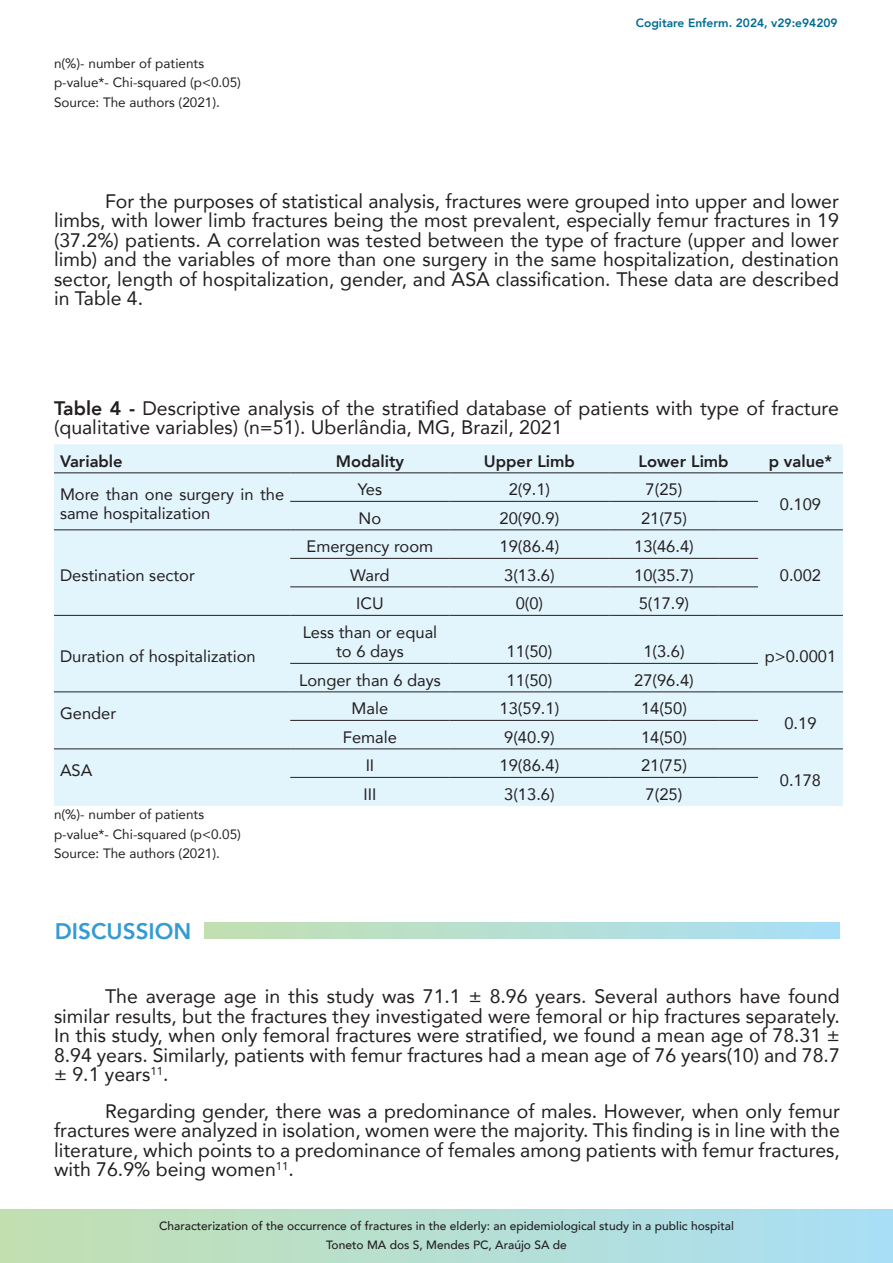
<style>
.page{position:relative;width:893px;height:1263px;background:#fff}
.page>*{position:absolute;margin:0;border:0;box-sizing:border-box;transform-origin:0 0}
.t1{font:800 22.5px "Avenir";color:#349bd3}
.t2{font:19.5px/19.5px "Avenir";color:#231f20;text-align:justify}
.t3{font:16.5px/19.5px "Avenir";color:#231f20}
.t4{font:800 16.5px "Avenir";color:#231f20}
.t5{font:13.5px "Avenir";color:#231f20}
.t6{font:500 12px/18.6px "Avenir";color:#231f20;text-align:center}
.t7{font:800 12px "Avenir";color:#006c95}
.s1{font-weight:800}
</style>
<div class="page">
<svg style="left:0;top:1209px;width:893px;height:54px;background:#b6dfd2"></svg>
<div style="left:54px;top:444px;width:789px;height:362px;background:#e2f4fc"></div>
<hr style="left:54px;top:472px;width:236px;height:1px;background:#231f20">
<hr style="left:290px;top:472px;width:160px;height:1px;background:#231f20">
<hr style="left:450px;top:472px;width:159px;height:1px;background:#231f20">
<hr style="left:609px;top:472px;width:110px;height:1px;background:#231f20">
<hr style="left:719px;top:472px;width:39px;height:1px;background:#231f20">
<hr style="left:758px;top:472px;width:85px;height:1px;background:#231f20">
<hr style="left:290px;top:501px;width:160px;height:1px;background:#231f20">
<hr style="left:450px;top:501px;width:159px;height:1px;background:#231f20">
<hr style="left:609px;top:501px;width:110px;height:1px;background:#231f20">
<hr style="left:719px;top:501px;width:39px;height:1px;background:#231f20">
<hr style="left:54px;top:529px;width:236px;height:1px;background:#231f20">
<hr style="left:290px;top:529px;width:160px;height:1px;background:#231f20">
<hr style="left:450px;top:529px;width:159px;height:1px;background:#231f20">
<hr style="left:609px;top:529px;width:110px;height:1px;background:#231f20">
<hr style="left:719px;top:529px;width:39px;height:1px;background:#231f20">
<hr style="left:758px;top:529px;width:85px;height:1px;background:#231f20">
<hr style="left:290px;top:558px;width:160px;height:1px;background:#231f20">
<hr style="left:450px;top:558px;width:159px;height:1px;background:#231f20">
<hr style="left:609px;top:558px;width:110px;height:1px;background:#231f20">
<hr style="left:719px;top:558px;width:39px;height:1px;background:#231f20">
<hr style="left:290px;top:586px;width:160px;height:1px;background:#231f20">
<hr style="left:450px;top:586px;width:159px;height:1px;background:#231f20">
<hr style="left:609px;top:586px;width:110px;height:1px;background:#231f20">
<hr style="left:719px;top:586px;width:39px;height:1px;background:#231f20">
<hr style="left:54px;top:615px;width:236px;height:1px;background:#231f20">
<hr style="left:290px;top:615px;width:160px;height:1px;background:#231f20">
<hr style="left:450px;top:615px;width:159px;height:1px;background:#231f20">
<hr style="left:609px;top:615px;width:110px;height:1px;background:#231f20">
<hr style="left:719px;top:615px;width:39px;height:1px;background:#231f20">
<hr style="left:758px;top:615px;width:85px;height:1px;background:#231f20">
<hr style="left:290px;top:663px;width:160px;height:1px;background:#231f20">
<hr style="left:450px;top:663px;width:159px;height:1px;background:#231f20">
<hr style="left:609px;top:663px;width:110px;height:1px;background:#231f20">
<hr style="left:719px;top:663px;width:39px;height:1px;background:#231f20">
<hr style="left:54px;top:691px;width:236px;height:1px;background:#231f20">
<hr style="left:290px;top:691px;width:160px;height:1px;background:#231f20">
<hr style="left:450px;top:691px;width:159px;height:1px;background:#231f20">
<hr style="left:609px;top:691px;width:110px;height:1px;background:#231f20">
<hr style="left:719px;top:691px;width:39px;height:1px;background:#231f20">
<hr style="left:758px;top:691px;width:85px;height:1px;background:#231f20">
<hr style="left:290px;top:720px;width:160px;height:1px;background:#231f20">
<hr style="left:450px;top:720px;width:159px;height:1px;background:#231f20">
<hr style="left:609px;top:720px;width:110px;height:1px;background:#231f20">
<hr style="left:719px;top:720px;width:39px;height:1px;background:#231f20">
<hr style="left:54px;top:748px;width:236px;height:1px;background:#231f20">
<hr style="left:290px;top:748px;width:160px;height:1px;background:#231f20">
<hr style="left:450px;top:748px;width:159px;height:1px;background:#231f20">
<hr style="left:609px;top:748px;width:110px;height:1px;background:#231f20">
<hr style="left:719px;top:748px;width:39px;height:1px;background:#231f20">
<hr style="left:758px;top:748px;width:85px;height:1px;background:#231f20">
<hr style="left:290px;top:777px;width:160px;height:1px;background:#231f20">
<hr style="left:450px;top:777px;width:159px;height:1px;background:#231f20">
<hr style="left:609px;top:777px;width:110px;height:1px;background:#231f20">
<hr style="left:719px;top:777px;width:39px;height:1px;background:#231f20">
<div style="left:205px;top:922px;width:635px;height:17px;background:linear-gradient(to right,#c3dfb0,#a9dff7)"></div>
<p class="t5" style="left:54px;top:52px;width:152px">n(%)- number of patients</p>
<p class="t5" style="left:54px;top:71px;width:189px">p-value*- Chi-squared (p&lt;0.05)</p>
<p class="t5" style="left:54px;top:91px;width:167px">Source: The authors (2021).</p>
<p class="t7" style="left:636px;top:12px;width:203px">Cogitare Enferm. 2024, v29:e94209</p>
<p class="t2" style="left:54px;top:190px;width:786px;text-indent:51px">For the purposes of statistical analysis, fractures were grouped into upper and lower limbs, with lower limb fractures being the most prevalent, especially femur fractures in 19 (37.2%) patients. A correlation was tested between the type of fracture (upper and lower limb) and the variables of more than one surgery in the same hospitalization, destination sector, length of hospitalization, gender, and ASA classification. These data are described in Table 4.</p>
<p class="t2" style="left:54px;top:397px;width:786px"><span class="s1">Table 4 -</span> Descriptive analysis of the stratified database of patients with type of fracture (qualitative variables) (n=51). Uberlândia, MG, Brazil, 2021</p>
<p class="t4" style="left:60px;top:446px;width:64px">Variable</p>
<p class="t4" style="left:336px;top:446px;width:70px">Modality</p>
<p class="t4" style="left:484px;top:446px;width:93px">Upper Limb</p>
<p class="t4" style="left:639px;top:446px;width:92px">Lower Limb</p>
<p class="t4" style="left:769px;top:446px;width:65px">p value*</p>
<p class="t3" style="left:60px;top:484px;width:226px">More than one surgery in the same hospitalization</p>
<p class="t3" style="left:358px;top:479px;width:26px">Yes</p>
<p class="t3" style="left:509px;top:479px;width:43px">2(9.1)</p>
<p class="t3" style="left:646px;top:479px;width:38px">7(25)</p>
<p class="t3" style="left:780px;top:494px;width:43px">0.109</p>
<p class="t3" style="left:359px;top:508px;width:24px">No</p>
<p class="t3" style="left:500px;top:508px;width:61px">20(90.9)</p>
<p class="t3" style="left:641px;top:508px;width:47px">21(75)</p>
<p class="t3" style="left:60px;top:565px;width:136px">Destination sector</p>
<p class="t3" style="left:60px;top:646px;width:197px">Duration of hospitalization</p>
<p class="t3" style="left:307px;top:536px;width:128px">Emergency room</p>
<p class="t3" style="left:500px;top:536px;width:61px">19(86.4)</p>
<p class="t3" style="left:634px;top:536px;width:61px">13(46.4)</p>
<p class="t3" style="left:350px;top:565px;width:41px">Ward</p>
<p class="t3" style="left:504px;top:565px;width:52px">3(13.6)</p>
<p class="t3" style="left:634px;top:565px;width:61px">10(35.7)</p>
<p class="t3" style="left:780px;top:565px;width:43px">0.002</p>
<p class="t3" style="left:356px;top:593px;width:29px">ICU</p>
<p class="t3" style="left:516px;top:593px;width:29px">0(0)</p>
<p class="t3" style="left:639px;top:593px;width:52px">5(17.9)</p>
<p class="t3" style="left:303px;top:622px;width:136px;text-align:center">Less than or equal to 6 days</p>
<p class="t3" style="left:506px;top:641px;width:47px">11(50)</p>
<p class="t3" style="left:643px;top:641px;width:43px">1(3.6)</p>
<p class="t3" style="left:765px;top:646px;width:73px">p&gt;0.0001</p>
<p class="t3" style="left:299px;top:670px;width:143px">Longer than 6 days</p>
<p class="t3" style="left:506px;top:670px;width:47px">11(50)</p>
<p class="t3" style="left:634px;top:670px;width:61px">27(96.4)</p>
<p class="t3" style="left:60px;top:703px;width:58px">Gender</p>
<p class="t3" style="left:352px;top:698px;width:38px">Male</p>
<p class="t3" style="left:500px;top:698px;width:61px">13(59.1)</p>
<p class="t3" style="left:641px;top:698px;width:47px">14(50)</p>
<p class="t3" style="left:343px;top:727px;width:56px">Female</p>
<p class="t3" style="left:504px;top:727px;width:52px">9(40.9)</p>
<p class="t3" style="left:641px;top:727px;width:47px">14(50)</p>
<p class="t3" style="left:60px;top:760px;width:34px">ASA</p>
<p class="t3" style="left:366px;top:755px;width:10px">II</p>
<p class="t3" style="left:500px;top:755px;width:61px">19(86.4)</p>
<p class="t3" style="left:641px;top:755px;width:47px">21(75)</p>
<p class="t5" style="left:54px;top:804px;width:152px">n(%)- number of patients</p>
<p class="t5" style="left:54px;top:823px;width:189px">p-value*- Chi-squared (p&lt;0.05)</p>
<p class="t5" style="left:54px;top:843px;width:167px">Source: The authors (2021).</p>
<p class="t1" style="left:55px;top:910px;width:138px">DISCUSSION</p>
<p class="t3" style="left:363px;top:784px;width:14px">III</p>
<p class="t3" style="left:504px;top:784px;width:52px">3(13.6)</p>
<p class="t3" style="left:646px;top:784px;width:38px">7(25)</p>
<p class="t3" style="left:784px;top:713px;width:34px">0.19</p>
<p class="t3" style="left:780px;top:770px;width:43px">0.178</p>
<p class="t2" style="left:54px;top:986px;width:787px;text-indent:51px">The average age in this study was 71.1 ± 8.96 years. Several authors have found similar results, but the fractures they investigated were femoral or hip fractures separately.<br>In this study, when only femoral fractures were stratified, we found a mean age of 78.31 ± 8.94 years. Similarly, patients with femur fractures had a mean age of 76 years(10) and 78.7 ± 9.1 years<sup>11</sup>.</p>
<p class="t2" style="left:54px;top:1100px;width:787px;text-indent:51px">Regarding gender, there was a predominance of males. However, when only femur fractures were analyzed in isolation, women were the majority. This finding is in line with the literature, which points to a predominance of females among patients with femur fractures, with 76.9% being women<sup>11</sup>.</p>
<p class="t6" style="left:159px;top:1216px;width:576px">Characterization of the occurrence of fractures in the elderly: an epidemiological study in a public hospital<br>Toneto MA dos S, Mendes PC, Araújo SA de</p>
</div>
